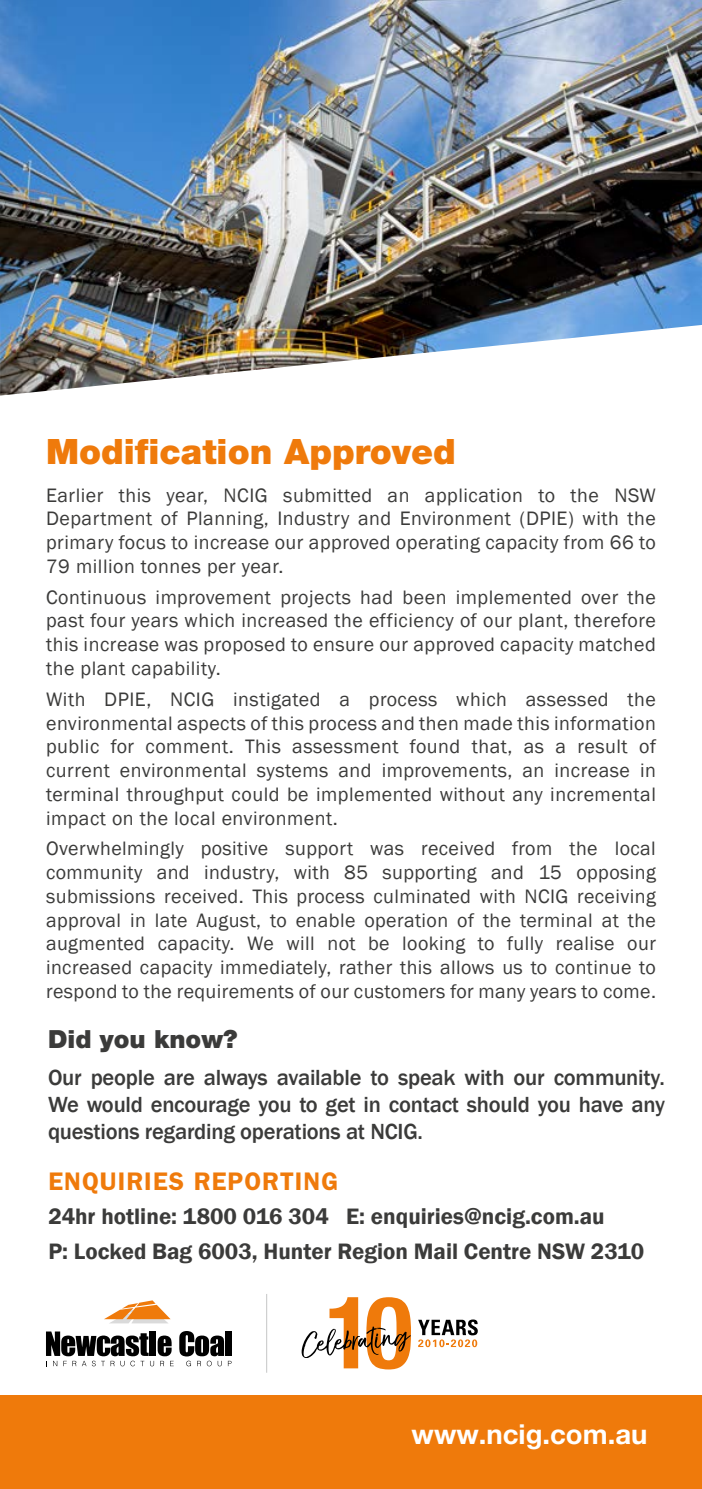
<style>
.page{position:relative;width:702px;height:1489px;background:#fff}
.page>*{position:absolute;margin:0;border:0;box-sizing:border-box;transform-origin:0 0}
.t1{font:900 35px "Helvetica Neue LT Pro";color:#ef7a0b}
.t2{font:700 27.5px "Helvetica Neue LT Pro";color:#fff}
.t3{font:600 25.5px "ITC Franklin Gothic Std";letter-spacing:.04em;color:#ef7a0b}
.t4{font:900 25px "Helvetica Neue LT Pro";color:#3b3b3a}
.t5{font:600 23px/34.8px "Franklin Gothic";color:#3b3b3a}
.t6{font:500 22.5px/27px "Franklin Gothic";letter-spacing:-.01em;color:#3b3b3a;text-align:justify}
.t7{font:20px/23.8px "Franklin Gothic";letter-spacing:.025em;color:#3b3b3a;text-align:justify}
</style>
<div class="page">
<div style="left:0;top:1395px;width:702px;height:93px;background:#ef7a0b"></div>
<img style="left:0;top:0;width:702px;height:395px">
<div style="left:226px;top:1331px;width:6px;height:24px;background:#000"></div>
<svg style="left:46px;top:1331px;width:185px;height:35px"></svg>
<svg style="left:104px;top:1300px;width:66px;height:23px"></svg>
<hr style="left:266px;top:1293px;width:1px;height:79px;background:#c5c6c6">
<svg style="left:418px;top:1319px;width:60px;height:27px"></svg>
<svg style="left:301px;top:1297px;width:110px;height:72px"></svg>
<h1 class="t1" style="left:46px;top:430px;width:411px">Modification Approved</h1>
<p class="t7" style="left:46px;top:483px;width:611px">Earlier this year, NCIG submitted an application to the NSW Department of Planning, Industry and Environment (DPIE) with the primary focus to increase our approved operating capacity from 66 to 79 million tonnes per year.</p>
<p class="t7" style="left:46px;top:585px;width:611px">Continuous improvement projects had been implemented over the past four years which increased the efficiency of our plant, therefore this increase was proposed to ensure our approved capacity matched the plant capability.</p>
<p class="t7" style="left:46px;top:687px;width:611px">With DPIE, NCIG instigated a process which assessed the environmental aspects of this process and then made this information public for comment. This assessment found that, as a result of current environmental systems and improvements, an increase in terminal throughput could be implemented without any incremental impact on the local environment.</p>
<p class="t7" style="left:46px;top:837px;width:611px">Overwhelmingly positive support was received from the local community and industry, with 85 supporting and 15 opposing submissions received. This process culminated with NCIG receiving approval in late August, to enable operation of the terminal at the augmented capacity. We will not be looking to fully realise our increased capacity immediately, rather this allows us to continue to respond to the requirements of our customers for many years to come.</p>
<p class="t4" style="left:48px;top:1024px;width:191px">Did you know?</p>
<p class="t6" style="left:48px;top:1064px;width:618px">Our people are always available to speak with our community.<br>We would encourage you to get in contact should you have any questions regarding operations at NCIG.</p>
<p class="t3" style="left:48px;top:1165px;width:291px">ENQUIRIES REPORTING</p>
<p class="t5" style="left:48px;top:1199px;width:597px">24hr hotline: 1800 016 304 E: enquiries@ncig.com.au<br>P: Locked Bag 6003, Hunter Region Mail Centre NSW 2310</p>
<h2 class="t2" style="left:411px;top:1416px;width:237px">www.ncig.com.au</h2>
</div>
